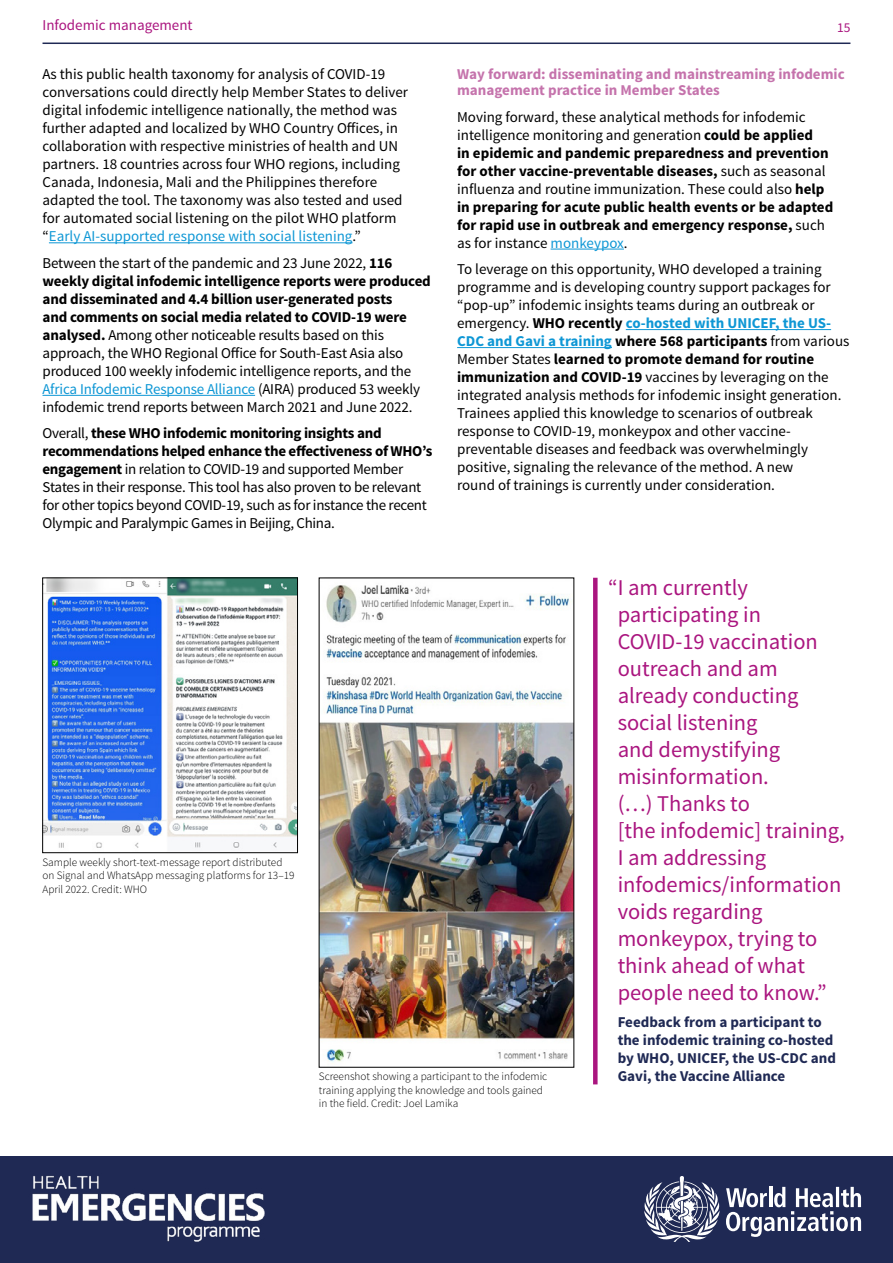
<style>
.page{position:relative;width:893px;height:1263px;background:#fff}
.page>*{position:absolute;margin:0;border:0;box-sizing:border-box;transform-origin:0 0}
.t1{font:22.5px/27px "Source Sans Pro";color:#aa157f}
.t2{font:15px/18px "Source Sans Pro";color:#000}
.t3{font:700 15px/18px "Source Sans Pro";color:#000}
.t4{font:15px/18px "Source Sans Pro";letter-spacing:-.02em;color:#000}
.t5{font:700 15px/18px "Source Sans Pro";color:#1f2954}
.t6{font:700 15px/15.8px "Source Sans Pro";color:#c573ac}
.t7{font:15px "Source Sans Pro";color:#aa157f}
.t8{font:13.5px "Source Sans Pro";color:#aa157f}
.t9{font:300 11.25px/13.5px "Source Sans Pro";color:#000}
.s1{color:#0e97d5}
.s2{font-weight:700}
.s3{font-weight:400}
.s4{font-weight:400;color:#0e97d5}
.s5{font-weight:700;color:#0e97d5}
</style>
<div class="page">
<div style="left:0;top:1157px;width:893px;height:106px;background:#1f2954"></div>
<img style="left:11px;top:1156px;width:275px;height:86px">
<svg style="left:644px;top:1176px;width:217px;height:66px"></svg>
<hr style="left:43px;top:43px;width:807px;height:1px;background:#1f2954">
<hr style="left:49px;top:242px;width:303px;height:1px;background:#0e97d5">
<hr style="left:43px;top:395px;width:212px;height:1px;background:#0e97d5">
<hr style="left:551px;top:249px;width:73px;height:1px;background:#0e97d5">
<hr style="left:626px;top:329px;width:205px;height:1px;background:#0e97d5">
<hr style="left:457px;top:347px;width:155px;height:1px;background:#0e97d5">
<img style="left:321px;top:585px;width:251px;height:477px">
<div style="left:593px;top:578px;width:5px;height:506px;background:#aa157f"></div>
<img style="left:45px;top:580px;width:251px;height:268px">
<div style="left:43px;top:578px;width:255px;height:275px;border:1px solid #000"></div>
<p class="t7" style="left:43px;top:16px;width:152px">Infodemic management</p>
<p class="t8" style="left:837px;top:19px;width:15px">15</p>
<p class="t2" style="left:43px;top:66px;width:367px">As this public health taxonomy for analysis of COVID-19 conversations could directly help Member States to deliver digital infodemic intelligence nationally, the method was further adapted and localized by WHO Country Offices, in collaboration with respective ministries of health and UN partners. 18 countries across four WHO regions, including Canada, Indonesia, Mali and the Philippines therefore adapted the tool. The taxonomy was also tested and used for automated social listening on the pilot WHO platform “<span class="s1">Early AI-supported response with social listening</span>.”</p>
<p class="t2" style="left:43px;top:254px;width:390px">Between the start of the pandemic and 23 June 2022, <span class="s2">116 weekly digital infodemic intelligence reports were produced and disseminated and 4.4 billion user-generated posts<br>and comments on social media related to COVID-19 were analysed.</span> Among other noticeable results based on this approach, the WHO Regional Office for South-East Asia also produced 100 weekly infodemic intelligence reports, and the <span class="s1">Africa Infodemic Response Alliance</span> (AIRA) produced 53 weekly infodemic trend reports between March 2021 and June 2022.</p>
<p class="t4" style="left:43px;top:425px;width:392px">Overall, <span class="s2">these WHO infodemic monitoring insights and recommendations helped enhance the effectiveness of WHO’s engagement</span> in relation to COVID-19 and supported Member States in their response. This tool has also proven to be relevant for other topics beyond COVID-19, such as for instance the recent Olympic and Paralympic Games in Beijing, China.</p>
<p class="t6" style="left:457px;top:67px;width:389px">Way forward: disseminating and mainstreaming infodemic management practice in Member States</p>
<p class="t3" style="left:457px;top:108px;width:378px"><span class="s3">Moving forward, these analytical methods for infodemic intelligence monitoring and generation</span> could be applied<br>in epidemic and pandemic preparedness and prevention for other vaccine-preventable diseases, <span class="s3">such as seasonal influenza and routine immunization. These could also</span> help in preparing for acute public health events or be adapted for rapid use in outbreak and emergency response, <span class="s3">such as for instance</span> <span class="s4">monkeypox</span><span class="s3">.</span></p>
<p class="t2" style="left:457px;top:260px;width:394px">To leverage on this opportunity, WHO developed a training programme and is developing country support packages for “pop-up” infodemic insights teams during an outbreak or emergency. <span class="s2">WHO recently</span> <span class="s5">co-hosted with UNICEF, the US-CDC and Gavi a training</span> <span class="s2">where 568 participants</span> from various Member States <span class="s2">learned to promote demand for routine immunization and COVID-19</span> vaccines by leveraging on the integrated analysis methods for infodemic insight generation.<br>Trainees applied this knowledge to scenarios of outbreak response to COVID-19, monkeypox and other vaccine&shy;preventable diseases and feedback was overwhelmingly positive, signaling the relevance of the method. A new<br>round of trainings is currently under consideration.</p>
<p class="t9" style="left:43px;top:855px;width:254px">Sample weekly short-text-message report distributed on Signal and WhatsApp messaging platforms for 13–19<br>April 2022. Credit: WHO</p>
<p class="t9" style="left:319px;top:1070px;width:230px">Screenshot showing a participant to the infodemic training applying the knowledge and tools gained in the field. Credit: Joel Lamika</p>
<p class="t1" style="left:618px;top:574px;width:229px;text-indent:-10px">“I am currently participating in<br>COVID-19 vaccination outreach and am already conducting social listening<br>and demystifying misinformation.<br>(…) Thanks to<br>[the infodemic] training,<br>I am addressing infodemics/information voids regarding monkeypox, trying to think ahead of what people need to know.”</p>
<p class="t5" style="left:618px;top:1013px;width:220px">Feedback from a participant to the infodemic training co-hosted by WHO, UNICEF, the US-CDC and<br>Gavi, the Vaccine Alliance</p>
</div>
